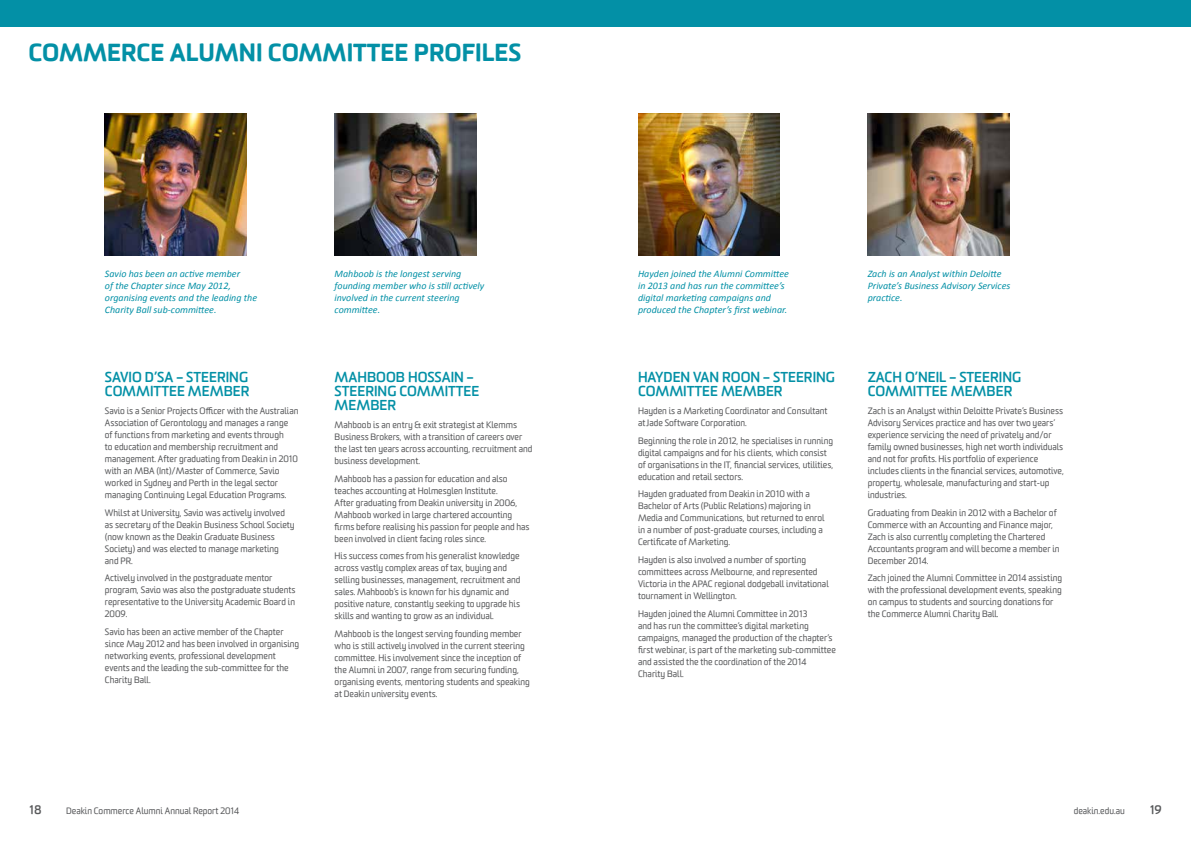
<style>
.page{position:relative;width:1191px;height:842px;background:#fff}
.page>*{position:absolute;margin:0;border:0;box-sizing:border-box;transform-origin:0 0}
.t1{font:900 24px "Worldly";color:#0390a6}
.t2{font:700 14px/14px "Worldly";color:#0390a6}
.t3{font:700 12px "Worldly";color:#58595b}
.t4{font:italic 10px/12px "Calibri";color:#0390a6}
.t5{font:9px/12px "Worldly";color:#58595b}
</style>
<div class="page">
<img style="left:638px;top:113px;width:142px;height:142px">
<img style="left:867px;top:113px;width:142px;height:142px">
<img style="left:105px;top:113px;width:142px;height:142px">
<img style="left:334px;top:113px;width:142px;height:142px">
<div style="left:0;top:0;width:1191px;height:26px;background:#0390a6"></div>
<h1 class="t1" style="left:28px;top:36px;width:494px">COMMERCE ALUMNI COMMITTEE PROFILES</h1>
<p class="t4" style="left:105px;top:267px;width:154px">Savio has been an active member<br>of the Chapter since May 2012, organising events and the leading the<br>Charity Ball sub-committee.</p>
<p class="t4" style="left:334px;top:267px;width:151px">Mahboob is the longest serving founding member who is still actively involved in the current steering committee.</p>
<p class="t4" style="left:638px;top:267px;width:152px">Hayden joined the Alumni Committee in 2013 and has run the committee’s digital marketing campaigns and produced the Chapter’s first webinar.</p>
<p class="t4" style="left:867px;top:267px;width:144px">Zach is an Analyst within Deloitte<br>Private’s Business Advisory Services practice.</p>
<h2 class="t2" style="left:105px;top:371px;width:146px">SAVIO D’SA – STEERING<br>COMMITTEE MEMBER</h2>
<p class="t5" style="left:105px;top:405px;width:195px">Savio is a Senior Projects Officer with the Australian Association of Gerontology and manages a range<br>of functions from marketing and events through<br>to education and membership recruitment and management. After graduating from Deakin in 2010 with an MBA (Int)/Master of Commerce, Savio worked in Sydney and Perth in the legal sector managing Continuing Legal Education Programs.</p>
<p class="t5" style="left:105px;top:507px;width:191px">Whilst at University, Savio was actively involved as secretary of the Deakin Business School Society (now known as the Deakin Graduate Business Society) and was elected to manage marketing and PR.</p>
<p class="t5" style="left:105px;top:572px;width:192px">Actively involved in the postgraduate mentor program, Savio was also the postgraduate students representative to the University Academic Board in 2009.</p>
<p class="t5" style="left:105px;top:626px;width:196px">Savio has been an active member of the Chapter since May 2012 and has been involved in organising networking events, professional development events and the leading the sub-committee for the Charity Ball.</p>
<h2 class="t2" style="left:334px;top:371px;width:146px">MAHBOOB HOSSAIN –<br>STEERING COMMITTEE<br>MEMBER</h2>
<p class="t5" style="left:334px;top:419px;width:199px">Mahboob is an entry &amp; exit strategist at Klemms Business Brokers, with a transition of careers over the last ten years across accounting, recruitment and business development.</p>
<p class="t5" style="left:334px;top:473px;width:196px">Mahboob has a passion for education and also teaches accounting at Holmesglen Institute.<br>After graduating from Deakin university in 2006, Mahboob worked in large chartered accounting firms before realising his passion for people and has been involved in client facing roles since.</p>
<p class="t5" style="left:334px;top:550px;width:187px">His success comes from his generalist knowledge across vastly complex areas of tax, buying and selling businesses, management, recruitment and sales. Mahboob’s is known for his dynamic and positive nature, constantly seeking to upgrade his skills and wanting to grow as an individual.</p>
<p class="t5" style="left:334px;top:628px;width:197px">Mahboob is the longest serving founding member who is still actively involved in the current steering committee. His involvement since the inception of the Alumni in 2007, range from securing funding, organising events, mentoring students and speaking at Deakin university events.</p>
<h2 class="t2" style="left:638px;top:371px;width:198px">HAYDEN VAN ROON – STEERING<br>COMMITTEE MEMBER</h2>
<p class="t5" style="left:638px;top:405px;width:191px">Hayden is a Marketing Coordinator and Consultant at Jade Software Corporation.</p>
<p class="t5" style="left:638px;top:435px;width:197px">Beginning the role in 2012, he specialises in running digital campaigns and for his clients, which consist of organisations in the IT, financial services, utilities, education and retail sectors.</p>
<p class="t5" style="left:638px;top:488px;width:188px">Hayden graduated from Deakin in 2010 with a Bachelor of Arts (Public Relations) majoring in Media and Communications, but returned to enrol in a number of post-graduate courses, including a Certificate of Marketing.</p>
<p class="t5" style="left:638px;top:554px;width:192px">Hayden is also involved a number of sporting committees across Melbourne, and represented Victoria in the APAC regional dodgeball invitational tournament in Wellington.</p>
<p class="t5" style="left:638px;top:608px;width:199px">Hayden joined the Alumni Committee in 2013<br>and has run the committee’s digital marketing campaigns, managed the production of the chapter’s first webinar, is part of the marketing sub-committee and assisted the the coordination of the 2014<br>Charity Ball.</p>
<h2 class="t2" style="left:867px;top:371px;width:155px">ZACH O’NEIL – STEERING<br>COMMITTEE MEMBER</h2>
<p class="t5" style="left:867px;top:405px;width:198px">Zach is an Analyst within Deloitte Private’s Business Advisory Services practice and has over two years’ experience servicing the need of privately and/or family owned businesses, high net worth individuals and not for profits. His portfolio of experience includes clients in the financial services, automotive, property, wholesale, manufacturing and start-up industries.</p>
<p class="t5" style="left:867px;top:507px;width:193px">Graduating from Deakin in 2012 with a Bachelor of Commerce with an Accounting and Finance major, Zach is also currently completing the Chartered Accountants program and will become a member in December 2014.</p>
<p class="t5" style="left:867px;top:572px;width:196px">Zach joined the Alumni Committee in 2014 assisting with the professional development events, speaking on campus to students and sourcing donations for the Commerce Alumni Charity Ball.</p>
<h3 class="t3" style="left:29px;top:802px;width:14px">18</h3>
<p class="t5" style="left:66px;top:805px;width:175px">Deakin Commerce Alumni Annual Report 2014</p>
<p class="t5" style="left:1073px;top:805px;width:52px">deakin.edu.au</p>
<h3 class="t3" style="left:1149px;top:802px;width:13px">19</h3>
</div>
